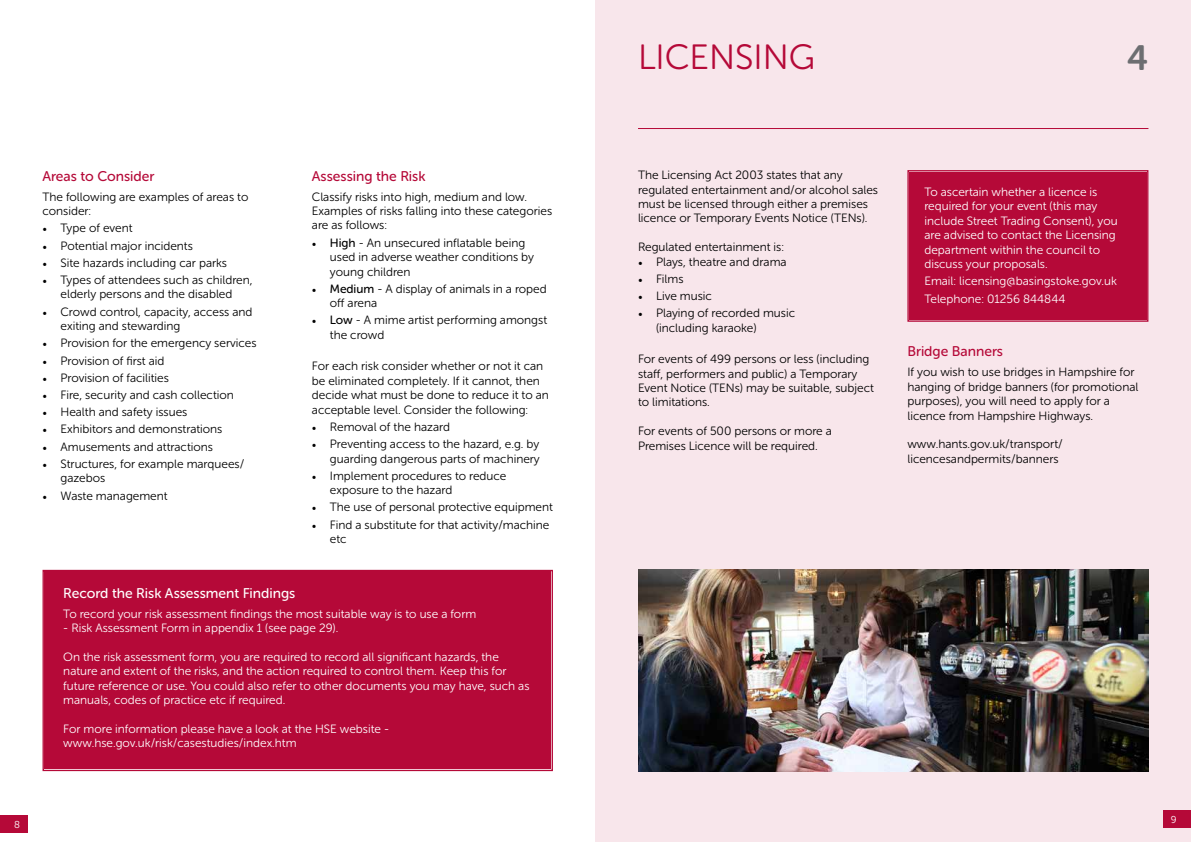
<style>
.page{position:relative;width:1191px;height:842px;background:#fff}
.page>*{position:absolute;margin:0;border:0;box-sizing:border-box;transform-origin:0 0}
.t1{font:35px "Museo Sans Rounded 300";color:#b50938}
.t2{font:35px "Museo Sans Rounded 700";color:#6d6e71}
.t3{font:14px "Museo Sans Rounded 500";color:#b50938}
.t4{font:14px "Museo Sans Rounded 500";color:#fff}
.t5{font:12px/14.4px "Museo Sans Rounded 300";color:#000}
.t6{font:12px/14.4px "Museo Sans Rounded 300";color:#fff}
.t7{font:10px "Museo Sans Rounded 300";color:#fff}
.s1{font-family:"Minion Pro"}
.s2{font-family:"Museo Sans Rounded 500"}
</style>
<div class="page">
<div style="left:595px;top:0;width:596px;height:842px;background:#f8e6eb"></div>
<div style="left:907px;top:170px;width:242px;height:152px;background:#b50938"></div>
<div style="left:910px;top:173px;width:235px;height:146px;border:1px solid #b50938"></div>
<img style="left:638px;top:570px;width:510px;height:201px">
<div style="left:1162px;top:811px;width:29px;height:17px;background:#b50938"></div>
<div style="left:0;top:816px;width:28px;height:17px;background:#b50938"></div>
<hr style="left:638px;top:128px;width:510px;height:1px;background:#b50938">
<div style="left:42px;top:569px;width:511px;height:203px;background:#b50938"></div>
<div style="left:45px;top:572px;width:505px;height:196px;border:1px solid #b50938"></div>
<p class="t3" style="left:43px;top:168px;width:113px">Areas to Consider</p>
<p class="t5" style="left:43px;top:189px;width:207px">The following are examples of areas to consider:</p>
<p class="t5" style="left:43px;top:221px;width:92px"><span class="s1">•</span> Type of event</p>
<p class="t5" style="left:43px;top:238px;width:152px"><span class="s1">•</span> Potential major incidents</p>
<p class="t5" style="left:43px;top:256px;width:186px"><span class="s1">•</span> Site hazards including car parks</p>
<p class="t5" style="left:43px;top:273px;width:211px;text-align:center"><span class="s1">•</span> Types of attendees such as children, elderly persons and the disabled</p>
<p class="t5" style="left:61px;top:304px;width:193px;text-indent:-18px"><span class="s1">•</span> Crowd control, capacity, access and exiting and stewarding</p>
<p class="t5" style="left:43px;top:336px;width:215px"><span class="s1">•</span> Provision for the emergency services</p>
<p class="t5" style="left:43px;top:353px;width:123px"><span class="s1">•</span> Provision of first aid</p>
<p class="t5" style="left:43px;top:370px;width:128px"><span class="s1">•</span> Provision of facilities</p>
<p class="t5" style="left:43px;top:388px;width:193px"><span class="s1">•</span> Fire, security and cash collection</p>
<p class="t5" style="left:43px;top:405px;width:146px"><span class="s1">•</span> Health and safety issues</p>
<p class="t5" style="left:43px;top:422px;width:181px"><span class="s1">•</span> Exhibitors and demonstrations</p>
<p class="t5" style="left:43px;top:439px;width:172px"><span class="s1">•</span> Amusements and attractions</p>
<p class="t5" style="left:61px;top:457px;width:185px;text-indent:-18px"><span class="s1">•</span> Structures, for example marquees/ gazebos</p>
<p class="t5" style="left:43px;top:488px;width:127px"><span class="s1">•</span> Waste management</p>
<p class="t3" style="left:312px;top:168px;width:115px">Assessing the Risk</p>
<p class="t5" style="left:312px;top:189px;width:242px">Classify risks into high, medium and low.<br>Examples of risks falling into these categories are as follows:</p>
<p class="t5" style="left:330px;top:235px;width:206px;text-indent:-18px"><span class="s1">•</span> <span class="s2">High</span> - An unsecured inflatable being used in adverse weather conditions by young children</p>
<p class="t5" style="left:330px;top:281px;width:218px;text-indent:-18px"><span class="s1">•</span> <span class="s2">Medium</span> - A display of animals in a roped off arena</p>
<p class="t5" style="left:330px;top:313px;width:219px;text-indent:-18px"><span class="s1">•</span> <span class="s2">Low</span> - A mime artist performing amongst the crowd</p>
<p class="t5" style="left:312px;top:359px;width:238px">For each risk consider whether or not it can be eliminated completely. If it cannot, then decide what must be done to reduce it to an acceptable level. Consider the following:</p>
<p class="t5" style="left:312px;top:420px;width:140px"><span class="s1">•</span> Removal of the hazard</p>
<p class="t5" style="left:312px;top:437px;width:229px;text-align:right"><span class="s1">•</span> Preventing access to the hazard, e.g. by guarding dangerous parts of machinery</p>
<p class="t5" style="left:330px;top:468px;width:178px;text-indent:-18px"><span class="s1">•</span> Implement procedures to reduce exposure to the hazard</p>
<p class="t5" style="left:312px;top:500px;width:242px"><span class="s1">•</span> The use of personal protective equipment</p>
<p class="t5" style="left:330px;top:517px;width:221px;text-indent:-18px"><span class="s1">•</span> Find a substitute for that activity/machine etc</p>
<p class="t4" style="left:63px;top:585px;width:234px">Record the Risk Assessment Findings</p>
<p class="t6" style="left:63px;top:607px;width:414px">To record your risk assessment findings the most suitable way is to use a form</p>
<p class="t6" style="left:63px;top:621px;width:276px">- Risk Assessment Form in appendix 1 (see page 29).</p>
<p class="t6" style="left:63px;top:650px;width:468px">On the risk assessment form, you are required to record all significant hazards, the nature and extent of the risks, and the action required to control them. Keep this for future reference or use. You could also refer to other documents you may have, such as manuals, codes of practice etc if required.</p>
<p class="t6" style="left:63px;top:722px;width:327px">For more information please have a look at the HSE website - www.hse.gov.uk/risk/casestudies/index.htm</p>
<p class="t7" style="left:14px;top:819px;width:7px">8</p>
<h1 class="t1" style="left:638px;top:38px;width:178px">LICENSING</h1>
<h1 class="t2" style="left:1127px;top:38px;width:23px">4</h1>
<p class="t5" style="left:638px;top:168px;width:241px">The Licensing Act 2003 states that any regulated entertainment and/or alcohol sales must be licensed through either a premises licence or Temporary Events Notice (TENs).</p>
<p class="t5" style="left:638px;top:240px;width:147px">Regulated entertainment is:</p>
<p class="t5" style="left:638px;top:254px;width:150px"><span class="s1">•</span> Plays, theatre and drama</p>
<p class="t5" style="left:638px;top:271px;width:47px"><span class="s1">•</span> Films</p>
<p class="t5" style="left:638px;top:289px;width:75px"><span class="s1">•</span> Live music</p>
<p class="t5" style="left:656px;top:306px;width:141px;text-indent:-18px"><span class="s1">•</span> Playing of recorded music (including karaoke)</p>
<p class="t5" style="left:638px;top:352px;width:237px">For events of 499 persons or less (including staff, performers and public) a Temporary Event Notice (TENs) may be suitable, subject to limitations.</p>
<p class="t5" style="left:638px;top:424px;width:195px">For events of 500 persons or more a<br>Premises Licence will be required.</p>
<p class="t6" style="left:924px;top:185px;width:195px">To ascertain whether a licence is required for your event (this may include Street Trading Consent), you are advised to contact the Licensing department within the council to discuss your proposals.</p>
<p class="t6" style="left:924px;top:273px;width:194px;line-height:17.2px">Email: licensing@basingstoke.gov.uk<br>Telephone: 01256 844844</p>
<p class="t3" style="left:907px;top:344px;width:97px">Bridge Banners</p>
<p class="t5" style="left:907px;top:365px;width:232px">If you wish to use bridges in Hampshire for hanging of bridge banners (for promotional purposes), you will need to apply for a licence from Hampshire Highways.</p>
<p class="t5" style="left:907px;top:437px;width:157px">www.hants.gov.uk/transport/ licencesandpermits/banners</p>
<p class="t7" style="left:1171px;top:814px;width:7px">9</p>
</div>
